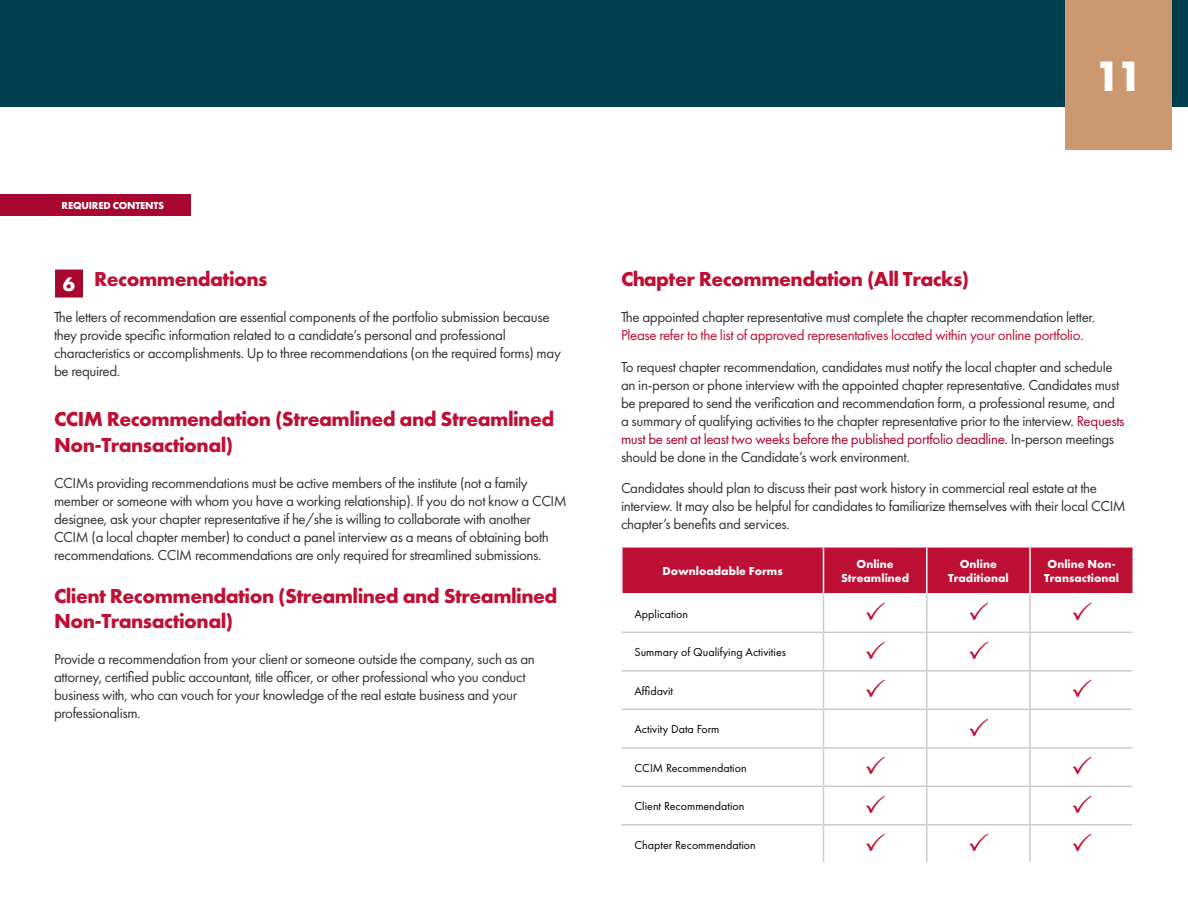
<style>
.page{position:relative;width:1188px;height:918px;background:#fff}
.page>*{position:absolute;margin:0;border:0;box-sizing:border-box;transform-origin:0 0}
.t1{font:700 39px "Futura";color:#fff}
.t2{font:700 21px/25.2px "Futura PT";letter-spacing:-.025em;color:#be0f34}
.t3{font:700 20.4px "Futura PT";color:#fff}
.t4{font:15px/18px "Futura PT";letter-spacing:-.025em;color:#333}
.t5{font:15px "Futura PT";letter-spacing:-.025em;color:#be0f34}
.t6{font:12px "Futura PT";color:#000}
.t7{font:700 12px/14.4px "Futura PT";color:#fff;text-align:center}
.t8{font:700 10.5px "Futura PT";letter-spacing:-.015em;color:#fff}
.s1{color:#a7062f}
</style>
<div class="page">
<div style="left:0;top:0;width:1188px;height:107px;background:#003e4e"></div>
<div style="left:1065px;top:0;width:107px;height:150px;background:#cc986f"></div>
<div style="left:0;top:194px;width:191px;height:22px;background:#a7062f"></div>
<div style="left:54px;top:268px;width:30px;height:31px;background:#a7062f"></div>
<div style="left:53px;top:267px;width:33px;height:33px;border:3px solid #fff"></div>
<div style="left:622px;top:548px;width:510px;height:45px;background:#be0f34"></div>
<svg style="left:622px;top:595px;width:510px;height:267px"></svg>
<hr style="left:823px;top:548px;width:1px;height:45px;background:#fff">
<hr style="left:926px;top:548px;width:1px;height:45px;background:#fff">
<hr style="left:1029px;top:548px;width:2px;height:45px;background:#fff">
<hr style="left:926px;top:595px;width:1px;height:37px;background:#cdcccd">
<hr style="left:824px;top:632px;width:103px;height:1px;background:#cdcccd">
<hr style="left:927px;top:632px;width:103px;height:1px;background:#cdcccd">
<hr style="left:926px;top:633px;width:1px;height:37px;background:#cdcccd">
<hr style="left:824px;top:670px;width:103px;height:2px;background:#cdcccd">
<hr style="left:927px;top:670px;width:103px;height:2px;background:#cdcccd">
<hr style="left:926px;top:672px;width:1px;height:37px;background:#cdcccd">
<hr style="left:824px;top:709px;width:103px;height:1px;background:#cdcccd">
<hr style="left:927px;top:709px;width:103px;height:1px;background:#cdcccd">
<hr style="left:926px;top:710px;width:1px;height:37px;background:#cdcccd">
<hr style="left:824px;top:747px;width:103px;height:2px;background:#cdcccd">
<hr style="left:927px;top:747px;width:103px;height:2px;background:#cdcccd">
<hr style="left:926px;top:749px;width:1px;height:37px;background:#cdcccd">
<hr style="left:824px;top:786px;width:103px;height:1px;background:#cdcccd">
<hr style="left:927px;top:786px;width:103px;height:1px;background:#cdcccd">
<hr style="left:926px;top:787px;width:1px;height:37px;background:#cdcccd">
<hr style="left:823px;top:595px;width:1px;height:37px;background:#cdcccd">
<hr style="left:622px;top:632px;width:202px;height:1px;background:#cdcccd">
<hr style="left:823px;top:633px;width:1px;height:37px;background:#cdcccd">
<hr style="left:622px;top:670px;width:202px;height:2px;background:#cdcccd">
<hr style="left:823px;top:672px;width:1px;height:37px;background:#cdcccd">
<hr style="left:622px;top:709px;width:202px;height:1px;background:#cdcccd">
<hr style="left:823px;top:710px;width:1px;height:37px;background:#cdcccd">
<hr style="left:622px;top:747px;width:202px;height:2px;background:#cdcccd">
<hr style="left:823px;top:749px;width:1px;height:37px;background:#cdcccd">
<hr style="left:622px;top:786px;width:202px;height:1px;background:#cdcccd">
<hr style="left:823px;top:787px;width:1px;height:37px;background:#cdcccd">
<hr style="left:1029px;top:595px;width:2px;height:37px;background:#cdcccd">
<hr style="left:1030px;top:632px;width:102px;height:1px;background:#cdcccd">
<hr style="left:1029px;top:633px;width:2px;height:37px;background:#cdcccd">
<hr style="left:1030px;top:670px;width:102px;height:2px;background:#cdcccd">
<hr style="left:1029px;top:672px;width:2px;height:37px;background:#cdcccd">
<hr style="left:1030px;top:709px;width:102px;height:1px;background:#cdcccd">
<hr style="left:1029px;top:710px;width:2px;height:37px;background:#cdcccd">
<hr style="left:1030px;top:747px;width:102px;height:2px;background:#cdcccd">
<hr style="left:1029px;top:749px;width:2px;height:37px;background:#cdcccd">
<hr style="left:1030px;top:786px;width:102px;height:1px;background:#cdcccd">
<hr style="left:1029px;top:787px;width:2px;height:37px;background:#cdcccd">
<hr style="left:622px;top:824px;width:202px;height:2px;background:#cdcccd">
<hr style="left:824px;top:824px;width:103px;height:2px;background:#cdcccd">
<hr style="left:823px;top:826px;width:1px;height:36px;background:#cdcccd">
<hr style="left:927px;top:824px;width:103px;height:2px;background:#cdcccd">
<hr style="left:926px;top:826px;width:1px;height:36px;background:#cdcccd">
<hr style="left:1030px;top:824px;width:102px;height:2px;background:#cdcccd">
<hr style="left:1029px;top:826px;width:2px;height:36px;background:#cdcccd">
<svg style="left:866px;top:602px;width:19px;height:18px"></svg>
<svg style="left:970px;top:602px;width:18px;height:18px"></svg>
<svg style="left:1073px;top:602px;width:19px;height:18px"></svg>
<svg style="left:866px;top:640px;width:19px;height:19px"></svg>
<svg style="left:970px;top:640px;width:18px;height:19px"></svg>
<svg style="left:866px;top:679px;width:19px;height:18px"></svg>
<svg style="left:1073px;top:679px;width:19px;height:18px"></svg>
<svg style="left:970px;top:717px;width:18px;height:19px"></svg>
<svg style="left:866px;top:756px;width:19px;height:18px"></svg>
<svg style="left:1073px;top:756px;width:19px;height:18px"></svg>
<svg style="left:866px;top:794px;width:19px;height:19px"></svg>
<svg style="left:1073px;top:794px;width:19px;height:19px"></svg>
<svg style="left:866px;top:833px;width:19px;height:18px"></svg>
<svg style="left:970px;top:833px;width:18px;height:18px"></svg>
<svg style="left:1073px;top:833px;width:19px;height:18px"></svg>
<p class="t8" style="left:62px;top:199px;width:104px">REQUIRED CONTENTS</p>
<h2 class="t2" style="left:94px;top:266px;width:175px">Recommendations</h2>
<p class="t4" style="left:54px;top:308px;width:508px">The letters of recommendation are essential components of the portfolio submission because they provide specific information related to a candidate’s personal and professional characteristics or accomplishments. Up to three recommendations (on the required forms) may be required.</p>
<h2 class="t2" style="left:54px;top:406px;width:502px">CCIM Recommendation (Streamlined and Streamlined<br>Non-Transactional)</h2>
<p class="t4" style="left:54px;top:474px;width:514px">CCIMs providing recommendations must be active members of the institute (not a family member or someone with whom you have a working relationship). If you do not know a CCIM designee, ask your chapter representative if he/she is willing to collaborate with another CCIM (a local chapter member) to conduct a panel interview as a means of obtaining both recommendations. CCIM recommendations are only required for streamlined submissions.</p>
<h2 class="t2" style="left:54px;top:583px;width:505px">Client Recommendation (Streamlined and Streamlined<br>Non-Transactional)</h2>
<p class="t4" style="left:54px;top:650px;width:482px">Provide a recommendation from your client or someone outside the company, such as an attorney, certified public accountant, title officer, or other professional who you conduct business with, who can vouch for your knowledge of the real estate business and your professionalism.</p>
<h3 class="t3" style="left:63px;top:271px;width:14px">6</h3>
<h1 class="t1" style="left:1095px;top:48px;width:50px">11</h1>
<h2 class="t2" style="left:621px;top:266px;width:350px">Chapter Recommendation (All Tracks)</h2>
<p class="t4" style="left:621px;top:308px;width:476px">The appointed chapter representative must complete the chapter recommendation letter.</p>
<p class="t5" style="left:621px;top:326px;width:464px">Please refer to the list of approved representatives located within your online portfolio.</p>
<p class="t4" style="left:621px;top:357px;width:505px">To request chapter recommendation, candidates must notify the local chapter and schedule an in-person or phone interview with the appointed chapter representative. Candidates must be prepared to send the verification and recommendation form, a professional resume, and a summary of qualifying activities to the chapter representative prior to the interview. <span class="s1">Requests must be sent at least two weeks before the published portfolio deadline.</span> In-person meetings should be done in the Candidate’s work environment.</p>
<p class="t4" style="left:621px;top:479px;width:506px">Candidates should plan to discuss their past work history in commercial real estate at the interview. It may also be helpful for candidates to familiarize themselves with their local CCIM chapter’s benefits and services.</p>
<p class="t7" style="left:662px;top:563px;width:122px">Downloadable Forms</p>
<p class="t7" style="left:841px;top:556px;width:70px">Online<br>Streamlined</p>
<p class="t7" style="left:948px;top:556px;width:62px">Online<br>Traditional</p>
<p class="t7" style="left:1044px;top:556px;width:77px;text-align:left">Online Non-<br>Transactional</p>
<p class="t6" style="left:635px;top:607px;width:55px">Application</p>
<p class="t6" style="left:634px;top:645px;width:153px">Summary of Qualifying Activities</p>
<p class="t6" style="left:634px;top:684px;width:40px">Affidavit</p>
<p class="t6" style="left:634px;top:722px;width:86px">Activity Data Form</p>
<p class="t6" style="left:634px;top:760px;width:114px">CCIM Recommendation</p>
<p class="t6" style="left:634px;top:799px;width:112px">Client Recommendation</p>
<p class="t6" style="left:634px;top:837px;width:123px">Chapter Recommendation</p>
</div>
